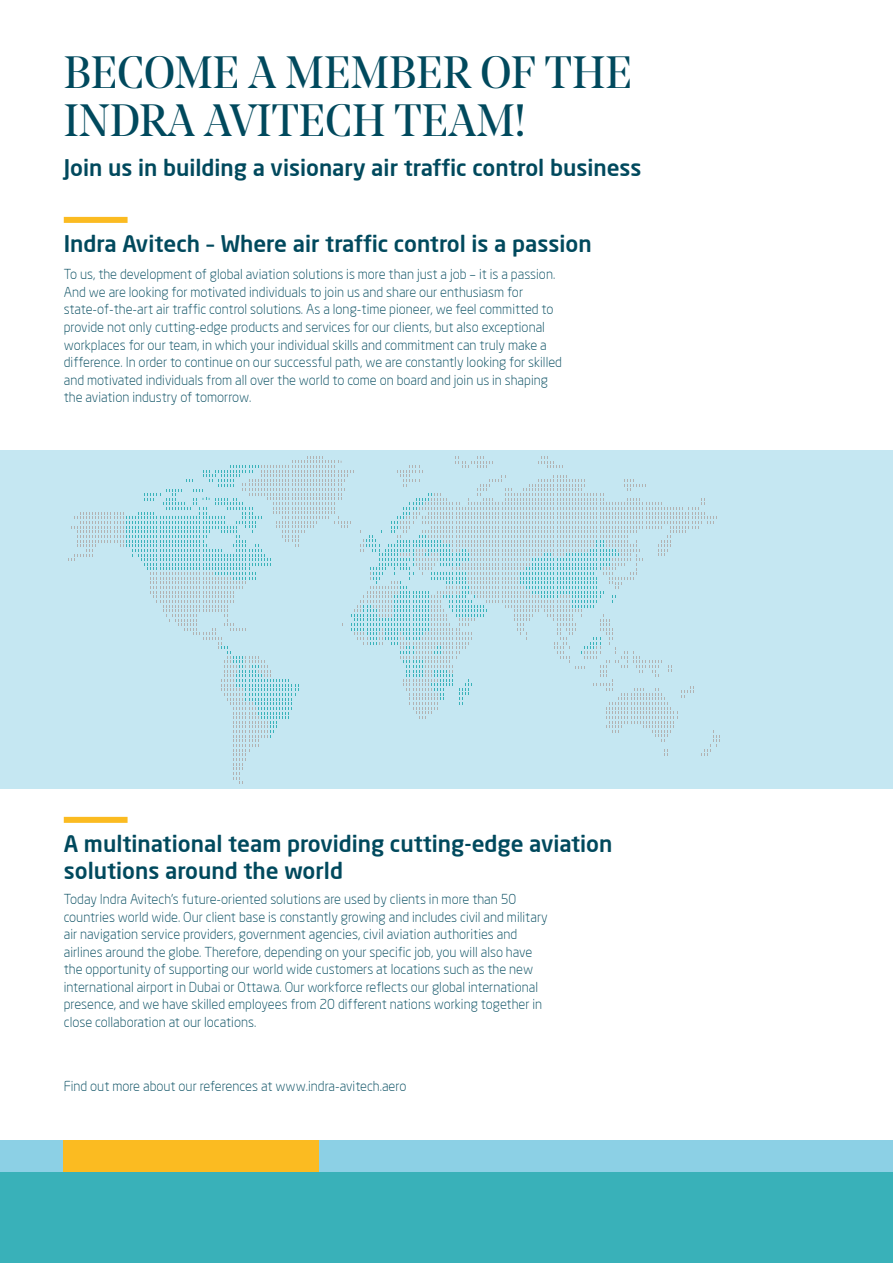
<style>
.page{position:relative;width:893px;height:1263px;background:#fff}
.page>*{position:absolute;margin:0;border:0;box-sizing:border-box;transform-origin:0 0}
.t1{font:45px/48px "Noe Display";color:#00495d}
.t2{font:500 22.5px/27px "Neo Sans";color:#00495d}
.t3{font:300 13.5px/17.5px "Neo Sans";color:#00495d}
</style>
<div class="page">
<div style="left:0;top:451px;width:893px;height:338px;background:#c5e7f2"></div>
<div style="left:0;top:1141px;width:893px;height:31px;background:#8cd0e5"></div>
<div style="left:64px;top:1141px;width:255px;height:31px;background:#fbbb21"></div>
<div style="left:0;top:1172px;width:893px;height:91px;background:#39b1b9"></div>
<svg style="left:68px;top:456px;width:652px;height:328px"></svg>
<div style="left:64px;top:217px;width:64px;height:6px;background:#fbbb21"></div>
<div style="left:64px;top:817px;width:64px;height:6px;background:#fbbb21"></div>
<h1 class="t1" style="left:64px;top:48px;width:570px">BECOME A MEMBER OF THE<br>INDRA AVITECH TEAM!</h1>
<h2 class="t2" style="left:64px;top:154px;width:579px">Join us in building a visionary air traffic control business</h2>
<h2 class="t2" style="left:64px;top:230px;width:529px">Indra Avitech – Where air traffic control is a passion</h2>
<p class="t3" style="left:64px;top:266px;width:500px">To us, the development of global aviation solutions is more than just a job – it is a passion.<br>And we are looking for motivated individuals to join us and share our enthusiasm for state-of-the-art air traffic control solutions. As a long-time pioneer, we feel committed to provide not only cutting-edge products and services for our clients, but also exceptional workplaces for our team, in which your individual skills and commitment can truly make a difference. In order to continue on our successful path, we are constantly looking for skilled and motivated individuals from all over the world to come on board and join us in shaping the aviation industry of tomorrow.</p>
<h2 class="t2" style="left:64px;top:829px;width:550px">A multinational team providing cutting-edge aviation solutions around the world</h2>
<p class="t3" style="left:64px;top:890px;width:485px">Today Indra Avitech’s future-oriented solutions are used by clients in more than 50 countries world wide. Our client base is constantly growing and includes civil and military air navigation service providers, government agencies, civil aviation authorities and airlines around the globe. Therefore, depending on your specific job, you will also have the opportunity of supporting our world wide customers at locations such as the new international airport in Dubai or Ottawa. Our workforce reflects our global international presence, and we have skilled employees from 20 different nations working together in close collaboration at our locations.</p>
<p class="t3" style="left:64px;top:1077px;width:344px">Find out more about our references at www.indra-avitech.aero</p>
</div>
